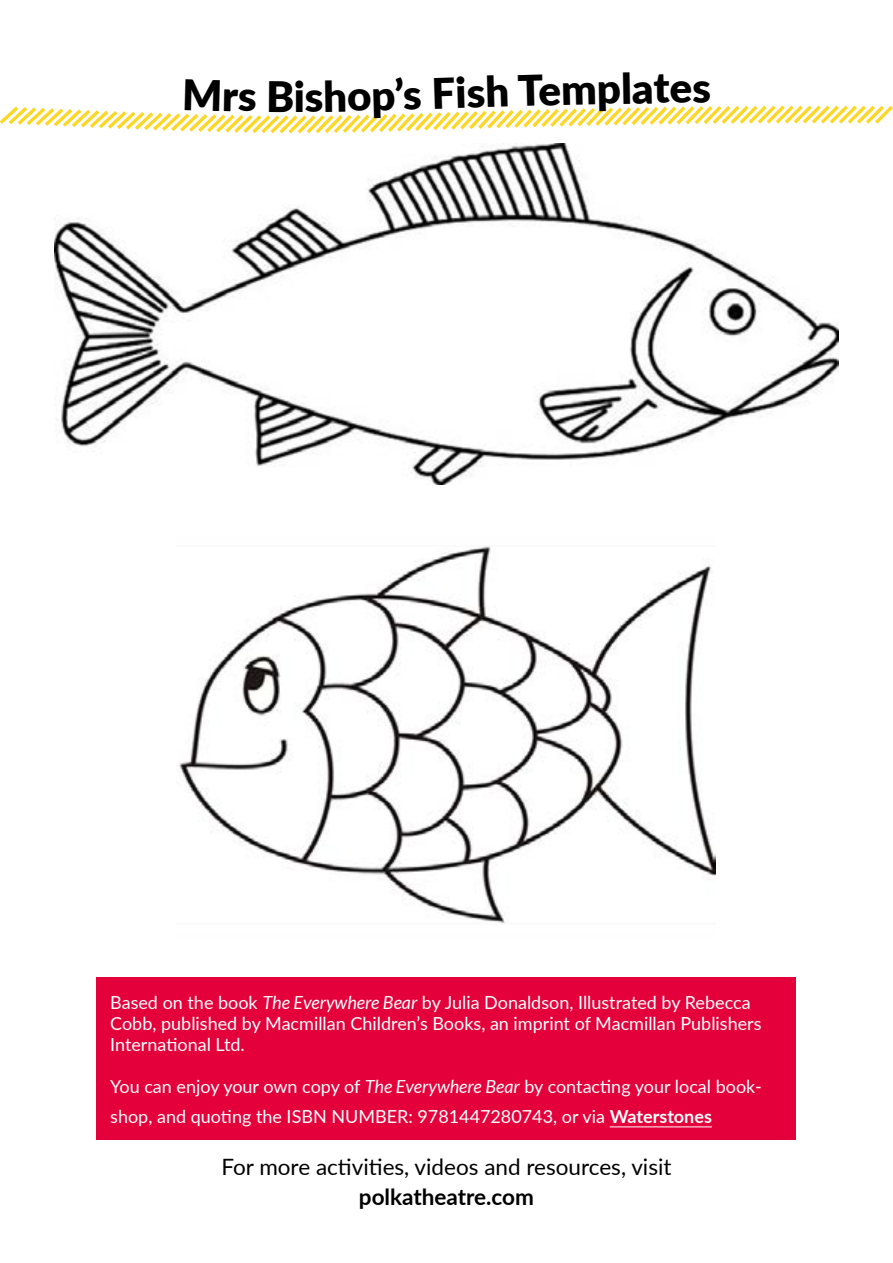
<style>
.page{position:relative;width:893px;height:1263px;background:#fff}
.page>*{position:absolute;margin:0;border:0;box-sizing:border-box;transform-origin:0 0}
.t1{font:900 42px "Lato";color:#000}
.t2{font:22.5px "Lato";color:#000}
.t3{font:700 22.5px "Lato";color:#000}
.t4{font:18px/21px "Lato";color:#fff}
.s1{font-style:italic}
.s2{font-weight:700}
</style>
<div class="page">
<img style="left:54px;top:143px;width:785px;height:342px">
<img style="left:178px;top:546px;width:538px;height:378px">
<div style="left:97px;top:977px;width:699px;height:163px;background:#e4013b"></div>
<hr style="left:610px;top:1126px;width:102px;height:1px;background:#fff">
<svg style="left:0;top:105px;width:893px;height:29px"></svg>
<h1 class="t1" style="left:538px;top:58px;width:174px;rotate:-1deg">emplates</h1>
<h1 class="t1" style="left:266px;top:65px;width:59px">Bis</h1>
<h1 class="t1" style="left:370px;top:64px;width:174px;rotate:-2deg">p’s Fish T</h1>
<p class="t4" style="left:110px;top:991px;width:653px">Based on the book <span class="s1">The Everywhere Bear</span> by Julia Donaldson, Illustrated by Rebecca<br>Cobb, published by Macmillan Children’s Books, an imprint of Macmillan Publishers<br>International Ltd.</p>
<p class="t4" style="left:110px;top:1070px;width:653px;line-height:30px">You can enjoy your own copy of <span class="s1">The Everywhere Bear</span> by contacting your local book&shy;shop, and quoting the ISBN NUMBER: 9781447280743, or via <span class="s2">Waterstones</span></p>
<p class="t2" style="left:221px;top:1150px;width:452px">For more activities, videos and resources, visit</p>
<p class="t3" style="left:359px;top:1180px;width:177px">polkatheatre.com</p>
</div>
